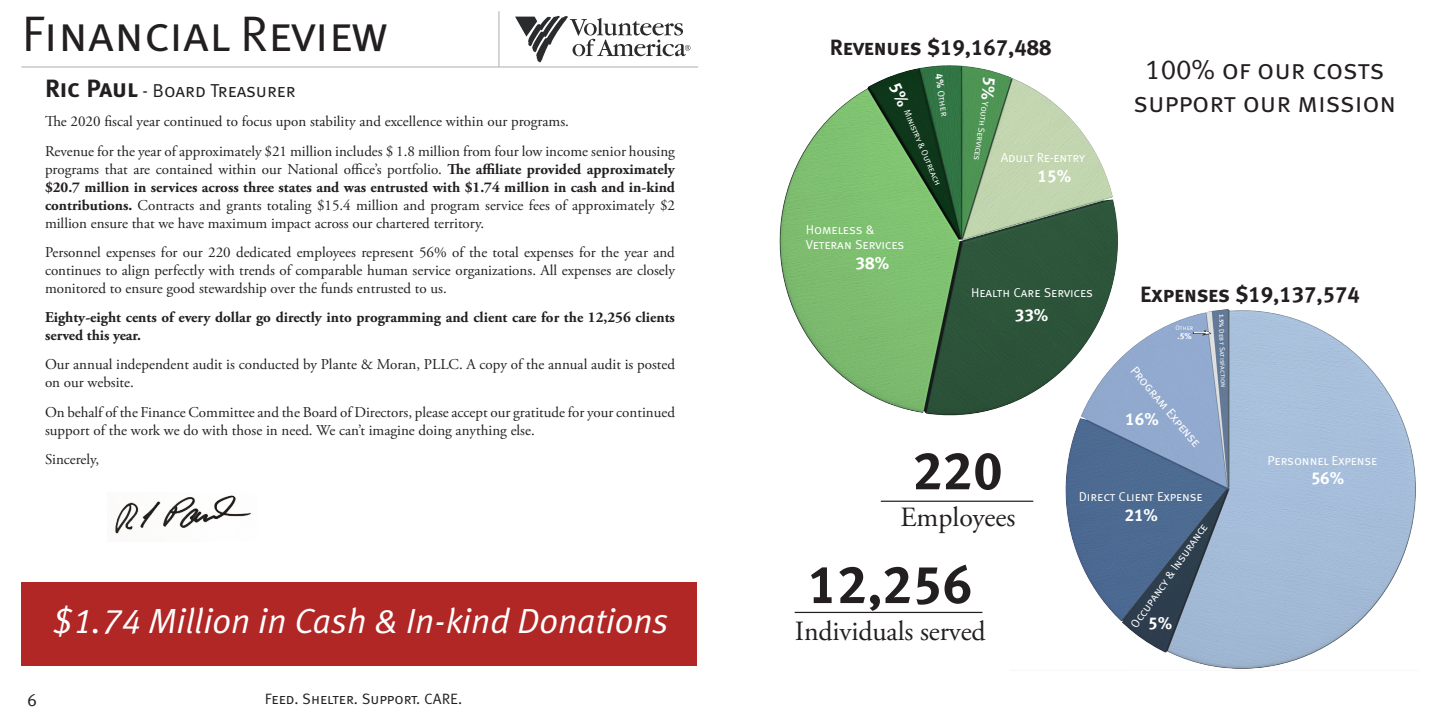
<style>
.page{position:relative;width:1440px;height:720px;background:#fff}
.page>*{position:absolute;margin:0;border:0;box-sizing:border-box;transform-origin:0 0}
.t1{font:53.5px "Meta Bold LF Caps";color:#231f20}
.t2{font:50px "Meta Normal LF Caps";color:#231f20}
.t3{font:italic 35px "Meta Normal LF";color:#fff}
.t4{font:27.75px/33.4px "Meta Normal LF Caps";letter-spacing:-.005em;color:#231f20;text-align:center}
.t5{font:27.75px "Adobe Garamond Pro";letter-spacing:-.005em;color:#231f20}
.t6{font:22.12px "Meta Bold LF Caps";color:#231f20}
.t7{font:18.75px "Meta Normal LF Caps";color:#231f20}
.t8{font:17.5px "Meta Normal LF Caps";color:#231f20}
.t9{font:17.25px "Meta Bold LF Caps";color:#fff}
.t10{font:17.12px "Meta Bold LF Caps";color:#fff}
.t11{font:15px/18px "Adobe Garamond Pro";color:#231f20;text-align:justify}
.t12{font:700 15px/18px "Adobe Garamond Pro";color:#231f20}
.t13{font:15px "Meta Normal LF Caps";color:#231f20}
.t14{font:12.88px/15.5px "Meta Normal Caps";color:#fff}
.t15{font:11.75px "Meta Normal Caps";color:#fff}
.t16{font:9.62px "Meta Normal Caps";color:#fff}
.t17{font:9px "Meta Normal Caps";color:#fff}
.t18{font:8.62px "Meta Bold LF Caps";color:#fff}
.t19{font:7.12px "Meta Normal Caps";color:#fff}
.t20{font:6.5px "Meta Normal Caps";color:#fff}
.t21{font:6px "Meta Bold LF Caps";color:#fff}
.s1{font-family:"Meta Bold Caps";font-size:25px}
.s2{font-weight:700}
.s3{font-family:"Meta Bold LF Caps";font-size:10.12px}
</style>
<div class="page">
<hr style="left:21px;top:66px;width:677px;height:2px;background:#bcbdc0">
<hr style="left:498px;top:11px;width:2px;height:56px;background:#bcbdc0">
<svg style="left:515px;top:16px;width:176px;height:46px"></svg>
<hr style="left:795px;top:612px;width:187px;height:1px;background:#231f20">
<hr style="left:881px;top:501px;width:152px;height:1px;background:#231f20">
<img style="left:779px;top:65px;width:339px;height:351px">
<img style="left:1011px;top:309px;width:405px;height:360px">
<img style="left:1192px;top:331px;width:20px;height:5px">
<div style="left:22px;top:582px;width:675px;height:84px;background:#b12725"></div>
<img style="left:115px;top:495px;width:136px;height:39px">
<svg style="left:889px;top:82px;width:21px;height:26px"></svg>
<svg style="left:981px;top:77px;width:14px;height:24px"></svg>
<svg style="left:1149px;top:617px;width:23px;height:13px"></svg>
<p class="t2" style="left:21px;top:5px;width:367px">Financial Review</p>
<p class="t7" style="left:45px;top:80px;width:252px"><span class="s1">Ric Paul</span> - Board Treasurer</p>
<p class="t11" style="left:45px;top:113px;width:526px">The 2020 fiscal year continued to focus upon stability and excellence within our programs.</p>
<p class="t11" style="left:45px;top:142px;width:632px">Revenue for the year of approximately $21 million includes $ 1.8 million from four low income senior housing programs that are contained within our National office’s portfolio. <span class="s2">The affiliate provided approximately $20.7 million in services across three states and was entrusted with $1.74 million in cash and in-kind contributions.</span> Contracts and grants totaling $15.4 million and program service fees of approximately $2 million ensure that we have maximum impact across our chartered territory.</p>
<p class="t11" style="left:45px;top:244px;width:632px">Personnel expenses for our 220 dedicated employees represent 56% of the total expenses for the year and continues to align perfectly with trends of comparable human service organizations. All expenses are closely monitored to ensure good stewardship over the funds entrusted to us.</p>
<p class="t12" style="left:45px;top:309px;width:632px">Eighty-eight cents of every dollar go directly into programming and client care for the 12,256 clients served this year.</p>
<p class="t11" style="left:45px;top:356px;width:632px">Our annual independent audit is conducted by Plante &amp; Moran, PLLC. A copy of the annual audit is posted on our website.</p>
<p class="t11" style="left:45px;top:403px;width:632px">On behalf of the Finance Committee and the Board of Directors, please accept our gratitude for your continued support of the work we do with those in need. We can’t imagine doing anything else.</p>
<p class="t11" style="left:45px;top:451px;width:56px">Sincerely,</p>
<p class="t3" style="left:54px;top:601px;width:616px">$1.74 Million in Cash &amp; In-kind Donations</p>
<p class="t8" style="left:27px;top:690px;width:11px">6</p>
<p class="t13" style="left:265px;top:690px;width:199px">Feed. Shelter. Support. CARE.</p>
<p class="t6" style="left:830px;top:34px;width:223px">Revenues $19,167,488</p>
<p class="t16" style="left:944px;top:73px;width:44px;rotate:81deg"><span class="s3">4%</span> Other</p>
<p class="t17" style="left:911px;top:108px;width:83px;rotate:67deg">Ministry &amp; Outreach</p>
<p class="t14" style="left:806px;top:221px;width:100px">Homeless &amp;<br>Veteran Services</p>
<p class="t9" style="left:856px;top:252px;width:35px">38%</p>
<p class="t17" style="left:991px;top:103px;width:61px;rotate:99deg">Youth Services</p>
<p class="t14" style="left:1001px;top:150px;width:86px">Adult Re-entry</p>
<p class="t9" style="left:1037px;top:165px;width:35px">15%</p>
<p class="t14" style="left:971px;top:285px;width:123px">Health Care Services</p>
<p class="t9" style="left:1015px;top:304px;width:35px">33%</p>
<p class="t4" style="left:1134px;top:52px;width:264px">100% of our costs support our mission</p>
<p class="t6" style="left:1140px;top:281px;width:221px">Expenses $19,137,574</p>
<p class="t20" style="left:1176px;top:324px;width:19px">Other</p>
<p class="t18" style="left:1177px;top:330px;width:16px">.5%</p>
<p class="t14" style="left:1139px;top:363px;width:103px;rotate:50deg">Program Expense</p>
<p class="t10" style="left:1125px;top:408px;width:35px">16%</p>
<p class="t21" style="left:1226px;top:314px;width:15px;rotate:91deg">1.5%</p>
<p class="t19" style="left:1226px;top:329px;width:60px;rotate:88deg">Debt Satisfaction</p>
<p class="t1" style="left:913px;top:437px;width:91px">220</p>
<p class="t5" style="left:900px;top:500px;width:117px">Employees</p>
<p class="t1" style="left:808px;top:551px;width:166px">12,256</p>
<p class="t5" style="left:795px;top:614px;width:192px">Individuals served</p>
<p class="t14" style="left:1079px;top:489px;width:125px">Direct Client Expense</p>
<p class="t10" style="left:1125px;top:505px;width:34px">21%</p>
<p class="t15" style="left:1128px;top:623px;width:126px;rotate:-55deg">Occupancy &amp; Insurance</p>
<p class="t14" style="left:1267px;top:452px;width:111px">Personnel Expense</p>
<p class="t10" style="left:1311px;top:467px;width:35px">56%</p>
</div>
